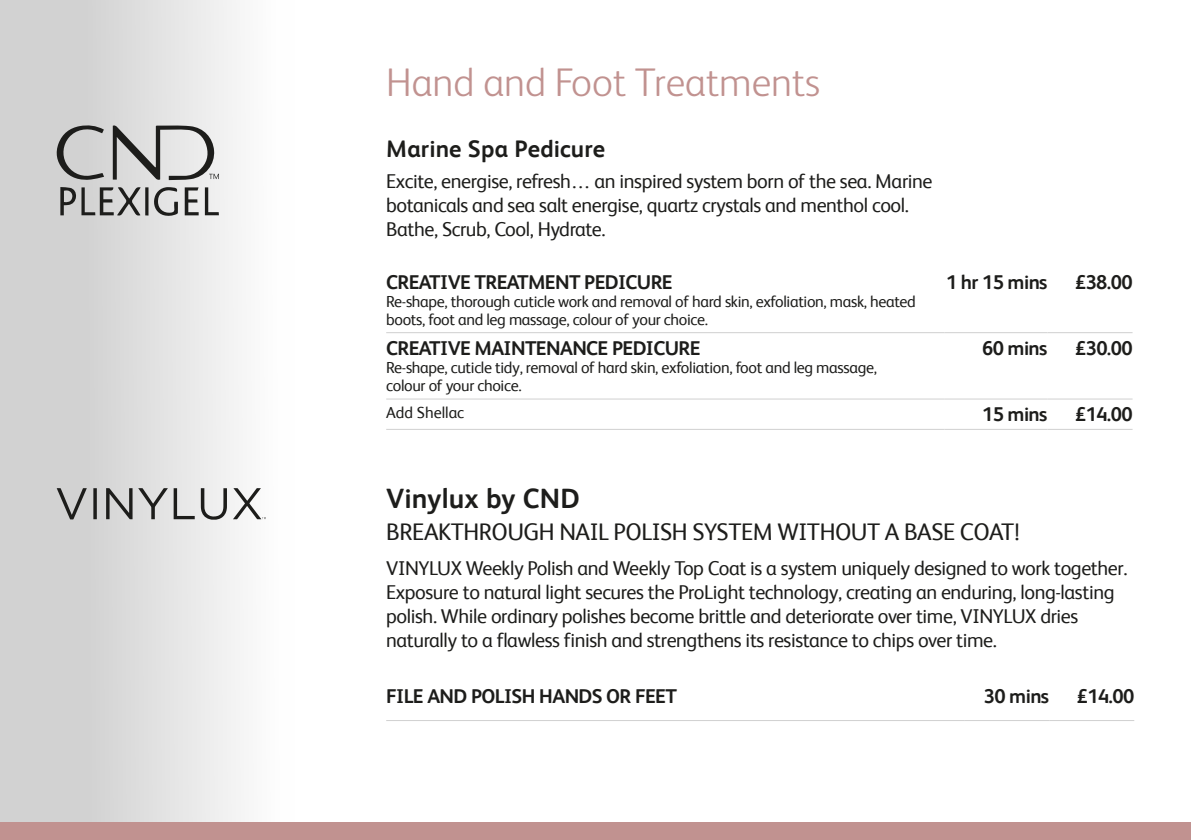
<style>
.page{position:relative;width:1191px;height:840px;background:#fff}
.page>*{position:absolute;margin:0;border:0;box-sizing:border-box;transform-origin:0 0}
.t1{font:300 40px "FS Albert";color:#c19290}
.t2{font:700 28px "FS Albert";letter-spacing:.005em;color:#1d1d1b}
.t3{font:24px "FS Albert";letter-spacing:-.02em;color:#1d1d1b}
.t4{font:700 24px "FS Albert";letter-spacing:.005em;color:#1d1d1b}
.t5{font:20px/24px "FS Albert";letter-spacing:-.02em;color:#1d1d1b}
.t6{font:700 20px "FS Albert";letter-spacing:-.03em;color:#1d1d1b}
.t7{font:16px/18px "FS Albert";letter-spacing:-.02em;color:#1d1d1b}
.t8{font:16px "FS Albert";color:#1d1d1b}
</style>
<div class="page">
<div style="left:0;top:0;width:295px;height:839px;background:linear-gradient(to right,#c8c8c8,#fdfdfd)"></div>
<hr style="left:386px;top:332px;width:558px;height:1px;background:#d0d0d0">
<hr style="left:944px;top:332px;width:103px;height:1px;background:#d0d0d0">
<hr style="left:1047px;top:332px;width:85px;height:1px;background:#d0d0d0">
<hr style="left:386px;top:398px;width:558px;height:1px;background:#d0d0d0">
<hr style="left:944px;top:398px;width:103px;height:1px;background:#d0d0d0">
<hr style="left:1047px;top:398px;width:85px;height:1px;background:#d0d0d0">
<hr style="left:386px;top:429px;width:558px;height:1px;background:#d0d0d0">
<hr style="left:944px;top:429px;width:103px;height:1px;background:#d0d0d0">
<hr style="left:1047px;top:429px;width:85px;height:1px;background:#d0d0d0">
<hr style="left:386px;top:719px;width:578px;height:1px;background:#d0d0d0">
<hr style="left:964px;top:719px;width:85px;height:1px;background:#d0d0d0">
<hr style="left:1049px;top:719px;width:85px;height:1px;background:#d0d0d0">
<div style="left:0;top:822px;width:1191px;height:17px;background:#c19290"></div>
<svg style="left:57px;top:488px;width:209px;height:31px"></svg>
<svg style="left:55px;top:124px;width:164px;height:92px;background:#b1b1b1"></svg>
<h1 class="t1" style="left:386px;top:59px;width:435px">Hand and Foot Treatments</h1>
<p class="t4" style="left:386px;top:135px;width:220px">Marine Spa Pedicure</p>
<p class="t5" style="left:386px;top:168px;width:548px">Excite, energise, refresh… an inspired system born of the sea. Marine botanicals and sea salt energise, quartz crystals and menthol cool.<br>Bathe, Scrub, Cool, Hydrate.</p>
<p class="t6" style="left:386px;top:270px;width:288px">CREATIVE TREATMENT PEDICURE</p>
<p class="t7" style="left:386px;top:292px;width:531px">Re-shape, thorough cuticle work and removal of hard skin, exfoliation, mask, heated boots, foot and leg massage, colour of your choice.</p>
<p class="t6" style="left:386px;top:336px;width:316px">CREATIVE MAINTENANCE PEDICURE</p>
<p class="t7" style="left:386px;top:358px;width:492px">Re-shape, cuticle tidy, removal of hard skin, exfoliation, foot and leg massage, colour of your choice.</p>
<p class="t6" style="left:946px;top:270px;width:103px">1 hr 15 mins</p>
<p class="t6" style="left:1075px;top:270px;width:59px">£38.00</p>
<p class="t6" style="left:982px;top:336px;width:67px">60 mins</p>
<p class="t6" style="left:1075px;top:336px;width:59px">£30.00</p>
<p class="t8" style="left:386px;top:403px;width:79px">Add Shellac</p>
<p class="t6" style="left:982px;top:402px;width:67px">15 mins</p>
<p class="t6" style="left:1075px;top:402px;width:59px">£14.00</p>
<h2 class="t2" style="left:386px;top:482px;width:195px">Vinylux by CND</h2>
<p class="t3" style="left:386px;top:517px;width:635px">BREAKTHROUGH NAIL POLISH SYSTEM WITHOUT A BASE COAT!</p>
<p class="t5" style="left:386px;top:556px;width:743px">VINYLUX Weekly Polish and Weekly Top Coat is a system uniquely designed to work together.<br>Exposure to natural light secures the ProLight technology, creating an enduring, long-lasting polish. While ordinary polishes become brittle and deteriorate over time, VINYLUX dries naturally to a flawless finish and strengthens its resistance to chips over time.</p>
<p class="t6" style="left:386px;top:684px;width:292px">FILE AND POLISH HANDS OR FEET</p>
<p class="t6" style="left:983px;top:684px;width:67px">30 mins</p>
<p class="t6" style="left:1076px;top:684px;width:59px">£14.00</p>
</div>
